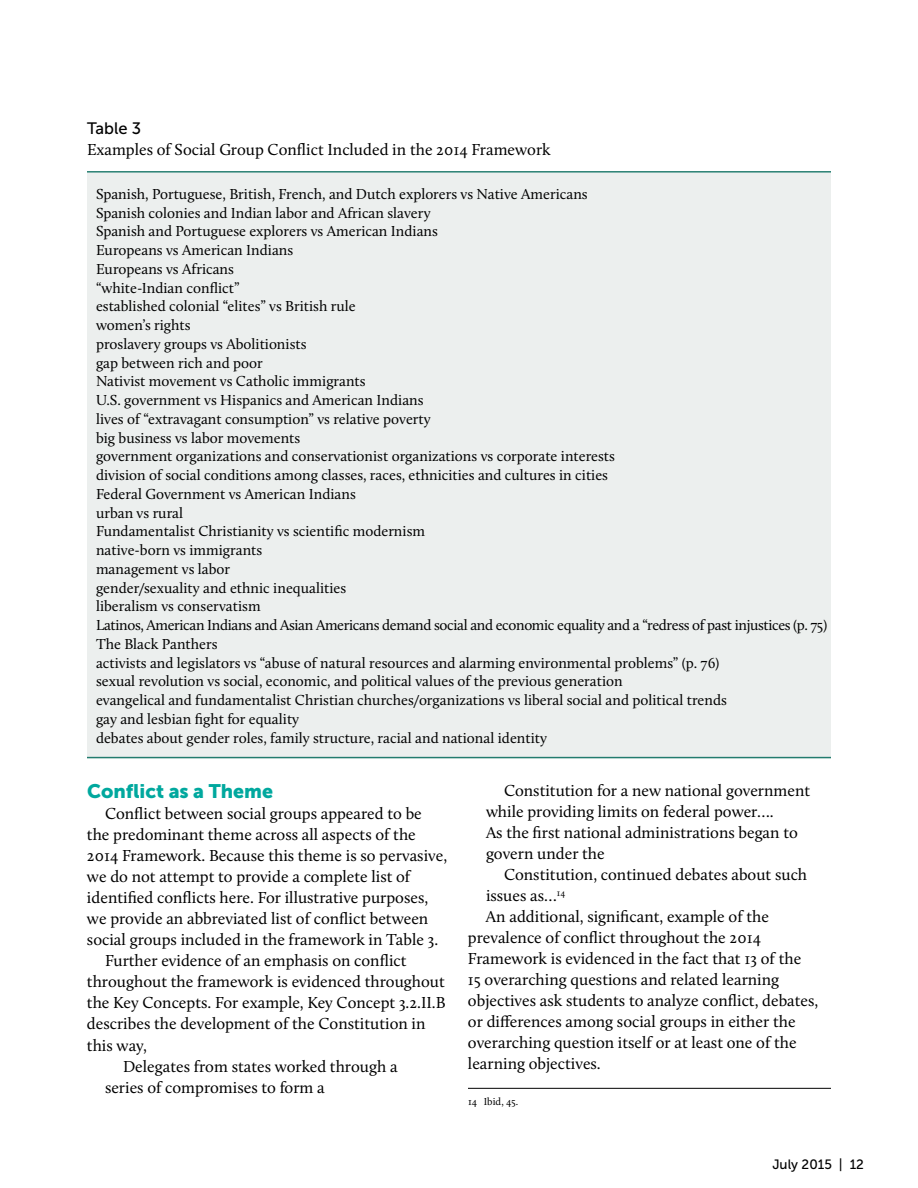
<style>
.page{position:relative;width:918px;height:1188px;background:#fff}
.page>*{position:absolute;margin:0;border:0;box-sizing:border-box;transform-origin:0 0}
.t1{font:19.5px "Museo Sans 900";color:#00a89e}
.t2{font:16.5px/21px "Calluna";color:#000}
.t3{font:16.5px "Museo Sans 500";color:#000}
.t4{font:15px/18.8px "Calluna";color:#000}
.t5{font:13.5px "Museo Sans 500";color:#000}
.t6{font:10.5px "Calluna";color:#000}
</style>
<div class="page">
<hr style="left:468px;top:1088px;width:363px;height:1px;background:#000">
<div style="left:87px;top:173px;width:744px;height:584px;background:#ecefee"></div>
<hr style="left:87px;top:171px;width:744px;height:2px;background:#237c6e">
<hr style="left:87px;top:757px;width:744px;height:1px;background:#237c6e">
<p class="t3" style="left:87px;top:119px;width:56px">Table 3</p>
<p class="t2" style="left:87px;top:139px;width:465px">Examples of Social Group Conflict Included in the 2014 Framework</p>
<p class="t4" style="left:96px;top:184px;width:733px">Spanish, Portuguese, British, French, and Dutch explorers vs Native Americans<br>Spanish colonies and Indian labor and African slavery<br>Spanish and Portuguese explorers vs American Indians<br>Europeans vs American Indians<br>Europeans vs Africans<br>“white-Indian conflict”<br>established colonial “elites” vs British rule<br>women’s rights<br>proslavery groups vs Abolitionists<br>gap between rich and poor<br>Nativist movement vs Catholic immigrants<br>U.S. government vs Hispanics and American Indians<br>lives of “extravagant consumption” vs relative poverty<br>big business vs labor movements<br>government organizations and conservationist organizations vs corporate interests<br>division of social conditions among classes, races, ethnicities and cultures in cities<br>Federal Government vs American Indians<br>urban vs rural<br>Fundamentalist Christianity vs scientific modernism<br>native-born vs immigrants<br>management vs labor<br>gender/sexuality and ethnic inequalities<br>liberalism vs conservatism<br>Latinos, American Indians and Asian Americans demand social and economic equality and a “redress of past injustices (p. 75)<br>The Black Panthers<br>activists and legislators vs “abuse of natural resources and alarming environmental problems” (p. 76)<br>sexual revolution vs social, economic, and political values of the previous generation<br>evangelical and fundamentalist Christian churches/organizations vs liberal social and political trends<br>gay and lesbian fight for equality<br>debates about gender roles, family structure, racial and national identity</p>
<h1 class="t1" style="left:87px;top:781px;width:187px">Conflict as a Theme</h1>
<p class="t2" style="left:105px;top:803px;width:318px">Conflict between social groups appeared to be</p>
<p class="t2" style="left:87px;top:824px;width:330px">the predominant theme across all aspects of the</p>
<p class="t2" style="left:87px;top:845px;width:362px">2014 Framework. Because this theme is so pervasive,</p>
<p class="t2" style="left:87px;top:866px;width:325px">we do not attempt to provide a complete list of</p>
<p class="t2" style="left:87px;top:887px;width:343px">identified conflicts here. For illustrative purposes,</p>
<p class="t2" style="left:87px;top:908px;width:343px">we provide an abbreviated list of conflict between</p>
<p class="t2" style="left:87px;top:929px;width:353px">social groups included in the framework in Table 3.</p>
<p class="t2" style="left:105px;top:950px;width:303px">Further evidence of an emphasis on conflict</p>
<p class="t2" style="left:87px;top:971px;width:359px">throughout the framework is evidenced throughout</p>
<p class="t2" style="left:87px;top:992px;width:360px">the Key Concepts. For example, Key Concept 3.2.II.B</p>
<p class="t2" style="left:87px;top:1013px;width:340px">describes the development of the Constitution in</p>
<p class="t2" style="left:87px;top:1034px;width:62px">this way,</p>
<p class="t2" style="left:123px;top:1055px;width:276px">Delegates from states worked through a</p>
<p class="t2" style="left:105px;top:1076px;width:221px">series of compromises to form a</p>
<p class="t2" style="left:486px;top:780px;width:326px;text-indent:18px">Constitution for a new national government while providing limits on federal power….<br>As the first national administrations began to govern under the</p>
<p class="t2" style="left:504px;top:864px;width:305px">Constitution, continued debates about such</p>
<p class="t2" style="left:486px;top:885px;width:81px">issues as…<sup>14</sup></p>
<p class="t2" style="left:486px;top:906px;width:285px">An additional, significant, example of the</p>
<p class="t2" style="left:468px;top:927px;width:295px">prevalence of conflict throughout the 2014</p>
<p class="t2" style="left:468px;top:948px;width:335px">Framework is evidenced in the fact that 13 of the</p>
<p class="t2" style="left:468px;top:969px;width:313px">15 overarching questions and related learning</p>
<p class="t2" style="left:468px;top:990px;width:352px">objectives ask students to analyze conflict, debates,</p>
<p class="t2" style="left:468px;top:1011px;width:329px">or differences among social groups in either the</p>
<p class="t2" style="left:468px;top:1032px;width:330px">overarching question itself or at least one of the</p>
<p class="t2" style="left:468px;top:1053px;width:134px">learning objectives.</p>
<p class="t6" style="left:468px;top:1095px;width:52px">14 Ibid, 45.</p>
<p class="t5" style="left:772px;top:1157px;width:93px">July 2015 | 12</p>
</div>
